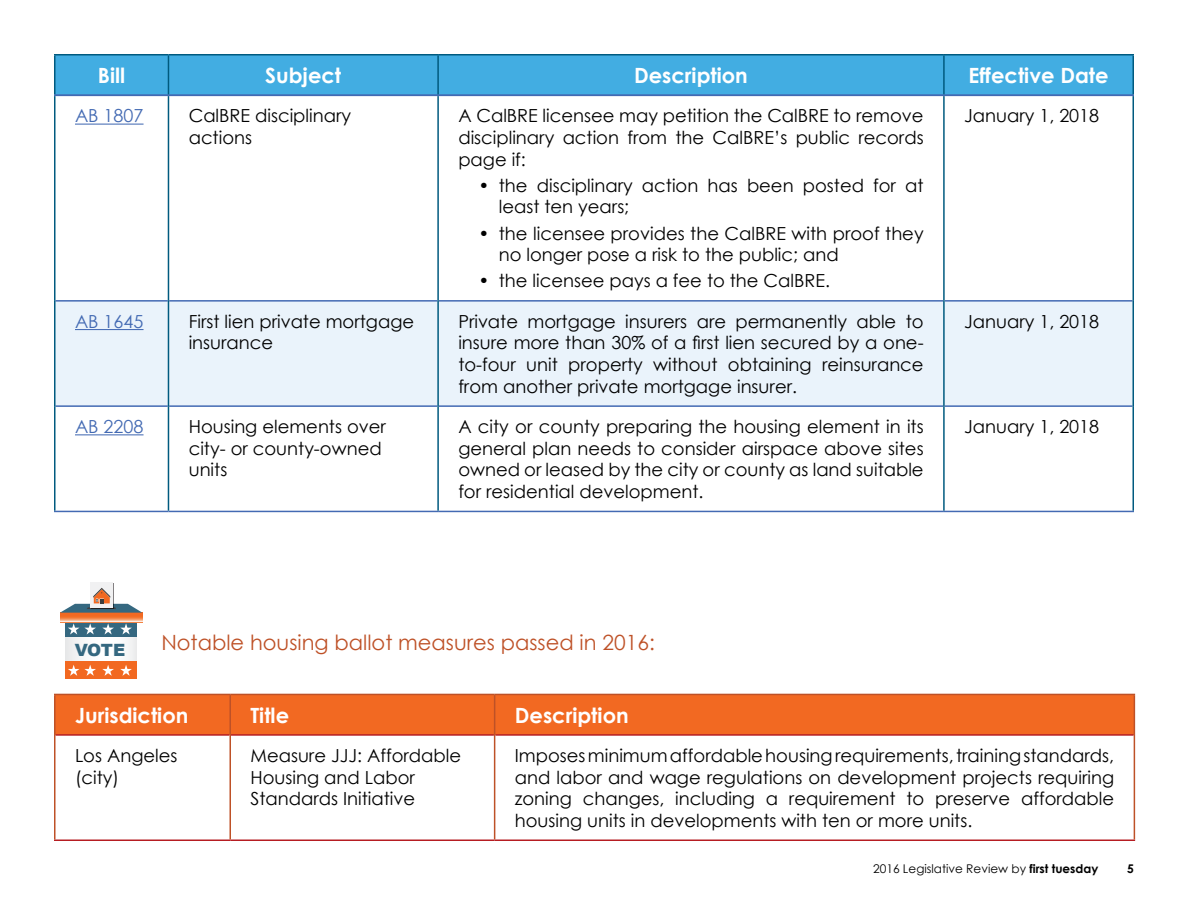
<style>
.page{position:relative;width:1188px;height:918px;background:#fff}
.page>*{position:absolute;margin:0;border:0;box-sizing:border-box;transform-origin:0 0}
.t1{font:700 21px "Century Gothic";color:#fff}
.t2{font:21px "Century Gothic";color:#be5127}
.t3{font:18px/21.6px "Century Gothic";color:#000}
.t4{font:18px "Century Gothic";color:#436ab3}
.t5{font:900 16.95px "Arial";color:#356880}
.t6{font:12px "Century Gothic";color:#000}
.t7{font:700 12px "Century Gothic";color:#000}
.s1{font-weight:700}
</style>
<div class="page">
<div style="left:55px;top:56px;width:1077px;height:38px;background:#42ade2"></div>
<hr style="left:54px;top:94px;width:114px;height:2px;background:#436ab3">
<hr style="left:168px;top:94px;width:270px;height:2px;background:#436ab3">
<hr style="left:438px;top:94px;width:506px;height:2px;background:#436ab3">
<hr style="left:944px;top:94px;width:190px;height:2px;background:#436ab3">
<hr style="left:54px;top:54px;width:114px;height:2px;background:#005a7f">
<hr style="left:54px;top:56px;width:1px;height:38px;background:#005a7f">
<hr style="left:168px;top:54px;width:270px;height:2px;background:#005a7f">
<hr style="left:168px;top:56px;width:1px;height:38px;background:#005a7f">
<hr style="left:438px;top:54px;width:506px;height:2px;background:#005a7f">
<hr style="left:437px;top:56px;width:2px;height:38px;background:#005a7f">
<hr style="left:944px;top:54px;width:190px;height:2px;background:#005a7f">
<hr style="left:943px;top:56px;width:2px;height:38px;background:#005a7f">
<hr style="left:1132px;top:56px;width:2px;height:38px;background:#005a7f">
<div style="left:56px;top:302px;width:1076px;height:103px;background:#eaf3fb"></div>
<hr style="left:56px;top:300px;width:112px;height:2px;background:#436ab3">
<hr style="left:169px;top:300px;width:268px;height:2px;background:#436ab3">
<hr style="left:439px;top:300px;width:504px;height:2px;background:#436ab3">
<hr style="left:945px;top:300px;width:188px;height:2px;background:#436ab3">
<hr style="left:56px;top:405px;width:112px;height:2px;background:#436ab3">
<hr style="left:169px;top:405px;width:268px;height:2px;background:#436ab3">
<hr style="left:439px;top:405px;width:504px;height:2px;background:#436ab3">
<hr style="left:945px;top:405px;width:188px;height:2px;background:#436ab3">
<hr style="left:54px;top:511px;width:114px;height:1px;background:#436ab3">
<hr style="left:168px;top:511px;width:270px;height:1px;background:#436ab3">
<hr style="left:438px;top:511px;width:506px;height:1px;background:#436ab3">
<hr style="left:944px;top:511px;width:190px;height:1px;background:#436ab3">
<hr style="left:54px;top:96px;width:2px;height:205px;background:#005a7f">
<hr style="left:168px;top:96px;width:1px;height:205px;background:#005a7f">
<hr style="left:437px;top:96px;width:2px;height:205px;background:#005a7f">
<hr style="left:943px;top:96px;width:2px;height:205px;background:#005a7f">
<hr style="left:1132px;top:96px;width:2px;height:205px;background:#005a7f">
<hr style="left:54px;top:301px;width:2px;height:105px;background:#005a7f">
<hr style="left:168px;top:301px;width:1px;height:105px;background:#005a7f">
<hr style="left:437px;top:301px;width:2px;height:105px;background:#005a7f">
<hr style="left:943px;top:301px;width:2px;height:105px;background:#005a7f">
<hr style="left:1132px;top:301px;width:2px;height:105px;background:#005a7f">
<hr style="left:54px;top:406px;width:2px;height:105px;background:#005a7f">
<hr style="left:168px;top:406px;width:1px;height:105px;background:#005a7f">
<hr style="left:437px;top:406px;width:2px;height:105px;background:#005a7f">
<hr style="left:943px;top:406px;width:2px;height:105px;background:#005a7f">
<hr style="left:1132px;top:406px;width:2px;height:105px;background:#005a7f">
<hr style="left:75px;top:124px;width:69px;height:1px;background:#436ab3">
<hr style="left:75px;top:329px;width:69px;height:1px;background:#436ab3">
<hr style="left:75px;top:434px;width:69px;height:1px;background:#436ab3">
<svg style="left:65px;top:622px;width:72px;height:15px"></svg>
<svg style="left:60px;top:613px;width:82px;height:9px"></svg>
<div style="left:65px;top:637px;width:72px;height:25px;background:linear-gradient(to right,#f5f5f5,#fbfbfb)"></div>
<div style="left:90px;top:582px;width:23px;height:26px;background:#f1f1f2"></div>
<div style="left:65px;top:662px;width:72px;height:17px;background:#f26921"></div>
<svg style="left:120px;top:665px;width:12px;height:11px"></svg>
<svg style="left:68px;top:665px;width:28px;height:11px"></svg>
<svg style="left:102px;top:665px;width:12px;height:11px"></svg>
<svg style="left:120px;top:623px;width:12px;height:12px"></svg>
<svg style="left:68px;top:623px;width:28px;height:12px"></svg>
<svg style="left:102px;top:623px;width:12px;height:12px"></svg>
<svg style="left:60px;top:588px;width:82px;height:25px"></svg>
<div style="left:56px;top:695px;width:1078px;height:39px;background:#f26922"></div>
<hr style="left:56px;top:734px;width:174px;height:2px;background:#b61d22">
<hr style="left:231px;top:734px;width:263px;height:2px;background:#b61d22">
<hr style="left:495px;top:734px;width:639px;height:2px;background:#b61d22">
<hr style="left:54px;top:840px;width:176px;height:1px;background:#b61d22">
<hr style="left:230px;top:840px;width:265px;height:1px;background:#b61d22">
<hr style="left:495px;top:840px;width:640px;height:1px;background:#b61d22">
<hr style="left:54px;top:694px;width:176px;height:1px;background:#be5127">
<hr style="left:54px;top:695px;width:2px;height:40px;background:#be5127">
<hr style="left:230px;top:694px;width:265px;height:1px;background:#be5127">
<hr style="left:230px;top:695px;width:1px;height:40px;background:#be5127">
<hr style="left:495px;top:694px;width:640px;height:1px;background:#be5127">
<hr style="left:494px;top:695px;width:1px;height:40px;background:#be5127">
<hr style="left:1134px;top:695px;width:1px;height:40px;background:#be5127">
<hr style="left:54px;top:735px;width:2px;height:105px;background:#be5127">
<hr style="left:230px;top:735px;width:1px;height:105px;background:#be5127">
<hr style="left:494px;top:735px;width:1px;height:105px;background:#be5127">
<hr style="left:1134px;top:735px;width:1px;height:105px;background:#be5127">
<p class="t1" style="left:98px;top:59px;width:29px">Bill</p>
<p class="t1" style="left:265px;top:59px;width:78px">Subject</p>
<p class="t1" style="left:634px;top:59px;width:115px">Description</p>
<p class="t1" style="left:968px;top:59px;width:142px">Effective Date</p>
<p class="t4" style="left:75px;top:103px;width:70px">AB 1807</p>
<p class="t3" style="left:189px;top:105px;width:164px">CalBRE disciplinary actions</p>
<p class="t3" style="left:458px;top:105px;width:467px;text-align:justify">A CalBRE licensee may petition the CalBRE to remove disciplinary action from the CalBRE’s public records page if:</p>
<p class="t3" style="left:499px;top:174px;width:426px;text-indent:-20px">• the disciplinary action has been posted for at least ten years;</p>
<p class="t3" style="left:499px;top:222px;width:426px;text-indent:-20px">• the licensee provides the CalBRE with proof they no longer pose a risk to the public; and</p>
<p class="t3" style="left:479px;top:270px;width:353px">• the licensee pays a fee to the CalBRE.</p>
<p class="t3" style="left:964px;top:105px;width:137px">January 1, 2018</p>
<p class="t4" style="left:75px;top:309px;width:70px">AB 1645</p>
<p class="t3" style="left:189px;top:310px;width:227px">First lien private mortgage insurance</p>
<p class="t3" style="left:458px;top:310px;width:467px;text-align:justify">Private mortgage insurers are permanently able to insure more than 30% of a first lien secured by a one&shy;to-four unit property without obtaining reinsurance from another private mortgage insurer.</p>
<p class="t3" style="left:964px;top:310px;width:137px">January 1, 2018</p>
<p class="t4" style="left:75px;top:414px;width:70px">AB 2208</p>
<p class="t3" style="left:189px;top:416px;width:199px">Housing elements over city- or county-owned units</p>
<p class="t3" style="left:458px;top:416px;width:467px;text-align:justify">A city or county preparing the housing element in its general plan needs to consider airspace above sites owned or leased by the city or county as land suitable for residential development.</p>
<p class="t3" style="left:964px;top:416px;width:137px">January 1, 2018</p>
<p class="t5" style="left:75px;top:638px;width:52px">VOTE</p>
<p class="t2" style="left:161px;top:627px;width:495px">Notable housing ballot measures passed in 2016:</p>
<p class="t1" style="left:75px;top:699px;width:115px">Jurisdiction</p>
<p class="t1" style="left:250px;top:699px;width:40px">Title</p>
<p class="t1" style="left:515px;top:699px;width:115px">Description</p>
<p class="t3" style="left:75px;top:744px;width:104px">Los Angeles (city)</p>
<p class="t3" style="left:250px;top:744px;width:212px">Measure JJJ: Affordable<br>Housing and Labor<br>Standards Initiative</p>
<p class="t3" style="left:515px;top:744px;width:601px;text-align:justify">Imposes minimum affordable housing requirements, training standards, and labor and wage regulations on development projects requiring zoning changes, including a requirement to preserve affordable housing units in developments with ten or more units.</p>
<p class="t6" style="left:873px;top:860px;width:227px">2016 Legislative Review by <span class="s1">first tuesday</span></p>
<p class="t7" style="left:1127px;top:859px;width:8px">5</p>
</div>
